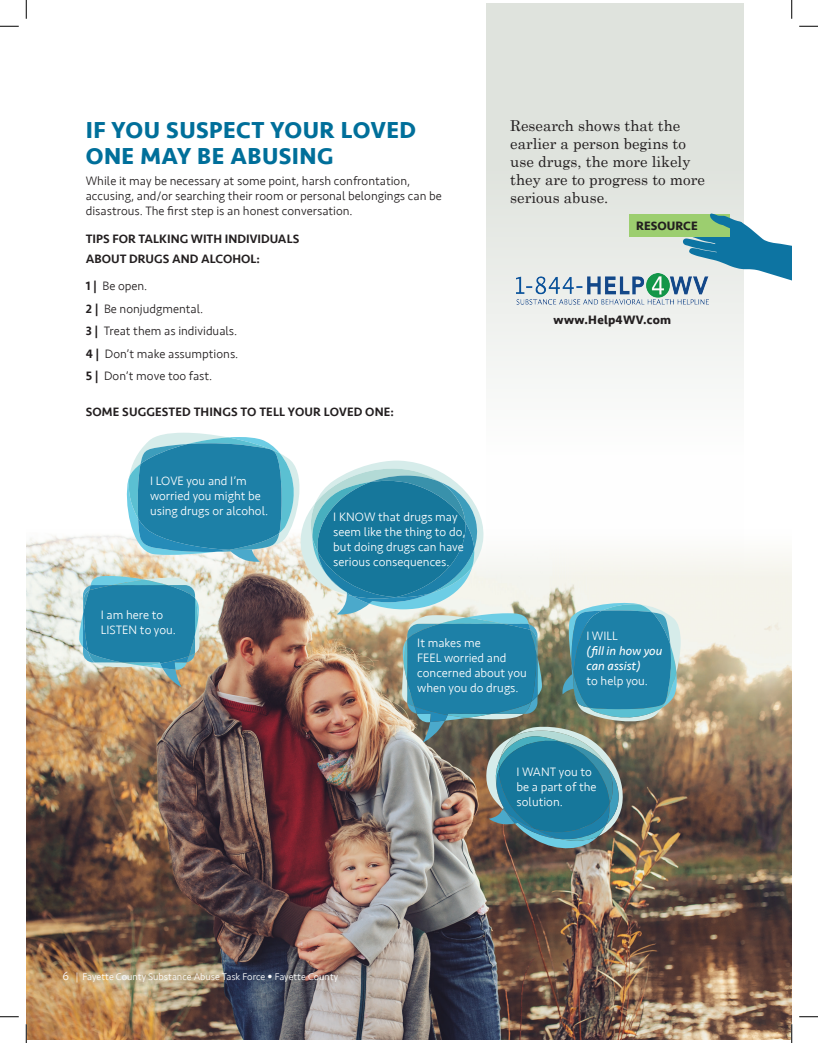
<style>
.page{position:relative;width:818px;height:1043px;background:#fff}
.page>*{position:absolute;margin:0;border:0;box-sizing:border-box;transform-origin:0 0}
.Titles{font:700 23.75px/26.2px "Seravek";letter-spacing:.02em;color:#006f9a}
.Sidebar{font:15px/18px "Century Schoolbook";color:#231f20}
.Body{font:300 12.5px/15px "Seravek";color:#231f20}
.Body-2{font:300 12.5px/15px "Seravek";color:#fff}
.Body-3{font:500 12.5px/20px "Seravek";color:#231f20}
.Subtitles{font:500 12.5px "Seravek";letter-spacing:.01em;color:#231f20}
.Body-4{font:italic 12.5px/15px "Seravek";color:#fff}
.Body-5{font:700 12.5px "Seravek";letter-spacing:.02em;color:#231f20}
.Resources{font:700 12.5px "Seravek";color:#231f20}
.t1{font:300 10px "Seravek";color:#fff}
.s1{font-weight:500}
.s2{font-size:12.5px}
.s3{font-family:"Avenir";font-weight:400}
.s4{font-weight:300;font-style:normal}
</style>
<div class="page">
<div style="left:486px;top:4px;width:257px;height:579px;background:linear-gradient(to bottom,#d8ddd5,#fff)"></div>
<div style="left:629px;top:214px;width:100px;height:23px;background:#9cce6f"></div>
<svg style="left:680px;top:213px;width:111px;height:79px"></svg>
<img style="left:26px;top:529px;width:765px;height:510px">
<img style="left:516px;top:274px;width:192px;height:35px">
<img style="left:79px;top:433px;width:601px;height:447px">
<svg style="left:0;top:25px;width:19px;height:2px"></svg>
<svg style="left:799px;top:25px;width:19px;height:2px"></svg>
<svg style="left:0;top:1016px;width:19px;height:1px"></svg>
<svg style="left:799px;top:1016px;width:19px;height:1px"></svg>
<svg style="left:25px;top:0;width:2px;height:19px"></svg>
<svg style="left:25px;top:1024px;width:2px;height:18px"></svg>
<svg style="left:791px;top:0;width:1px;height:19px"></svg>
<svg style="left:790px;top:1024px;width:2px;height:18px"></svg>
<p class="Titles" style="left:86px;top:117px;width:331px">IF YOU SUSPECT YOUR LOVED<br>ONE MAY BE ABUSING</p>
<p class="Body" style="left:86px;top:174px;width:357px">While it may be necessary at some point, harsh confrontation, accusing, and/or searching their room or personal belongings can be disastrous. The first step is an honest conversation.</p>
<p class="Body-3" style="left:86px;top:228px;width:215px">TIPS FOR TALKING WITH INDIVIDUALS<br>ABOUT DRUGS AND ALCOHOL:</p>
<p class="Body" style="left:86px;top:279px;width:63px"><span class="s1">1 |</span> Be open.</p>
<p class="Body" style="left:86px;top:301px;width:119px"><span class="s1">2 |</span> Be nonjudgmental.</p>
<p class="Body" style="left:86px;top:324px;width:153px"><span class="s1">3 |</span> Treat them as individuals.</p>
<p class="Body" style="left:86px;top:346px;width:154px"><span class="s1">4 |</span> Don’t make assumptions.</p>
<p class="Body" style="left:86px;top:369px;width:128px"><span class="s1">5 |</span> Don’t move too fast.</p>
<p class="Subtitles" style="left:86px;top:404px;width:310px">SOME SUGGESTED THINGS TO TELL YOUR LOVED ONE:</p>
<p class="Body-2" style="left:150px;top:474px;width:120px">I LOVE you and I’m worried you might be using drugs or alcohol.</p>
<p class="Body-2" style="left:333px;top:510px;width:133px">I KNOW that drugs may seem like the thing to do, but doing drugs can have serious consequences.</p>
<p class="Sidebar" style="left:510px;top:116px;width:196px">Research shows that the earlier a person begins to use drugs, the more likely they are to progress to more serious abuse.</p>
<p class="Resources" style="left:636px;top:216px;width:63px">RESOURCE</p>
<p class="Body-5" style="left:553px;top:309px;width:119px">www.Help4WV.com</p>
<p class="Body-2" style="left:101px;top:608px;width:77px">I am here to<br>LISTEN to you.</p>
<p class="t1" style="left:62px;top:971px;width:277px"><span class="s2">6</span> | Fayette County Substance Abuse Task Force <span class="s3">•</span> Fayette County</p>
<p class="Body-2" style="left:417px;top:635px;width:111px">It makes me<br>FEEL worried and concerned about you when you do drugs.</p>
<p class="Body-4" style="left:586px;top:628px;width:77px"><span class="s4">I WILL<br></span>(fill in how you can assist)<br><span class="s4">to help you.</span></p>
<p class="Body-2" style="left:516px;top:764px;width:81px">I WANT you to be a part of the solution.</p>
</div>
